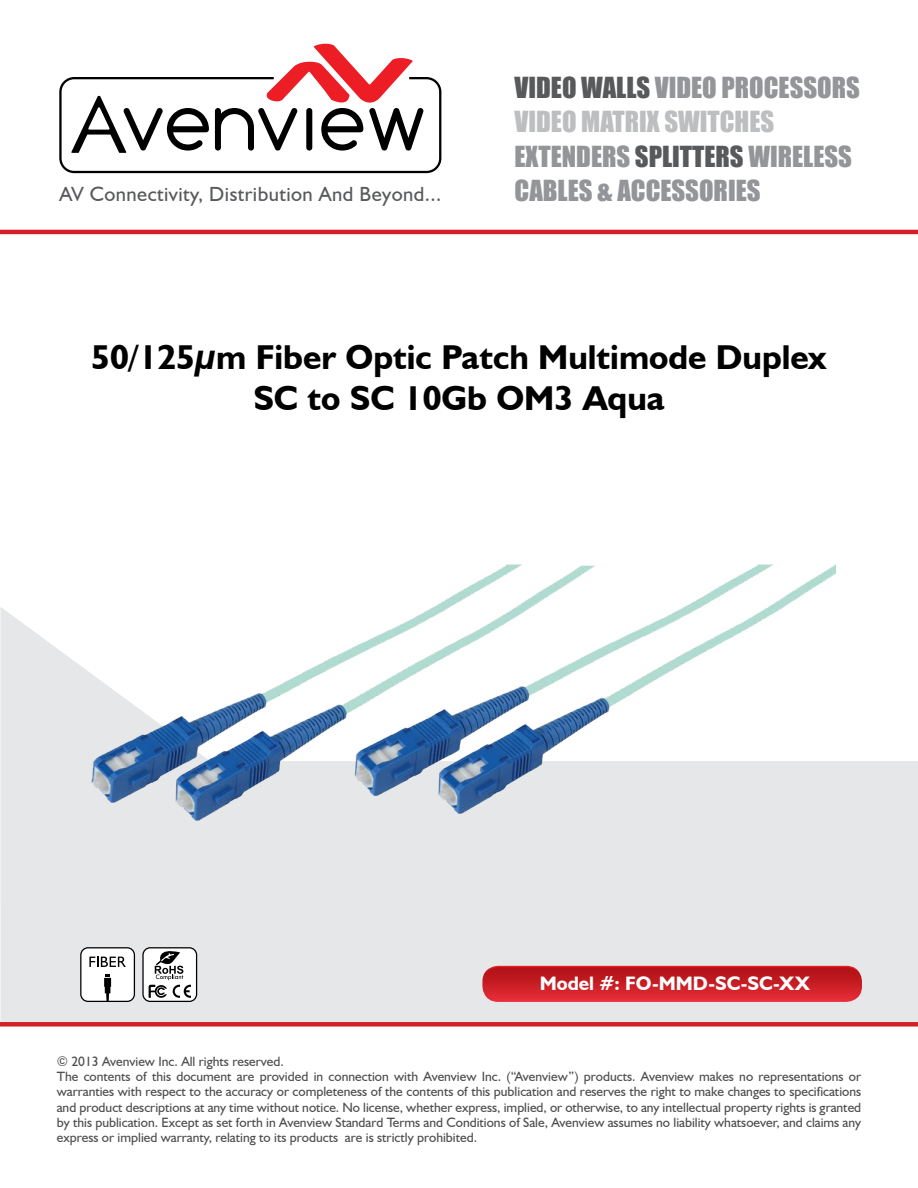
<style>
.page{position:relative;width:918px;height:1188px;background:#fff}
.page>*{position:absolute;margin:0;border:0;box-sizing:border-box;transform-origin:0 0}
.t1{font:700 34.5px/41.4px "Humanist 521 BT";color:#000;text-align:center}
.t2{font:26.7px/34.5px "Impact";color:#939598}
.t3{font:20.55px "Humanist 521 BT";letter-spacing:.02em;color:#58595b}
.t4{font:700 19.5px "Humanist 521 BT";color:#fff}
.t5{font:13.5px/15.3px "Humanist 521 BT";color:#4d4d4f}
.s1{color:#58595b}
.s2{color:#bcbec0}
</style>
<div class="page">
<svg style="left:0;top:607px;width:918px;height:415px;background:#e8e9ea"></svg>
<svg style="left:59px;top:44px;width:382px;height:129px"></svg>
<div style="left:0;top:1022px;width:918px;height:5px;background:#d12027"></div>
<hr style="left:0;top:230px;width:918px;height:4px;background:#d12027">
<svg style="left:483px;top:967px;width:378px;height:34px;background:#c92026"></svg>
<div style="left:482px;top:966px;width:380px;height:36px;border:1px solid #fff;border-radius:15px"></div>
<div style="left:81px;top:948px;width:53px;height:53px;background:#fff;border-radius:7px"></div>
<div style="left:80px;top:947px;width:55px;height:55px;border:1px solid #000;border-radius:7px"></div>
<svg style="left:104px;top:974px;width:7px;height:27px"></svg>
<svg style="left:89px;top:957px;width:37px;height:10px"></svg>
<div style="left:143px;top:948px;width:54px;height:53px;background:#fff;border-radius:7px"></div>
<div style="left:142px;top:947px;width:55px;height:55px;border:1px solid #000;border-radius:7px"></div>
<svg style="left:149px;top:947px;width:42px;height:51px"></svg>
<img style="left:77px;top:564px;width:758px;height:301px">
<h2 class="t2" style="left:515px;top:69px;width:347px"><span class="s1">VIDEO WALLS</span> VIDEO PROCESSORS<br><span class="s2">VIDEO MATRIX SWITCHES<br></span>EXTENDERS <span class="s1">SPLITTERS</span> WIRELESS</h2>
<h3 class="t3" style="left:60px;top:181px;width:383px">AV Connectivity, Distribution And Beyond...</h3>
<h2 class="t2" style="left:515px;top:173px;width:247px">CABLES &amp; ACCESSORIES</h2>
<h1 class="t1" style="left:91px;top:335px;width:737px">50/125µm Fiber Optic Patch Multimode Duplex<br>SC to SC 10Gb OM3 Aqua</h1>
<h3 class="t4" style="left:540px;top:972px;width:272px">Model #: FO-MMD-SC-SC-XX</h3>
<p class="t5" style="left:57px;top:1053px;width:806px">© 2013 Avenview Inc. All rights reserved.<br>The contents of this document are provided in connection with Avenview Inc. (“Avenview”) products. Avenview makes no representations or warranties with respect to the accuracy or completeness of the contents of this publication and reserves the right to make changes to specifications and product descriptions at any time without notice. No license, whether express, implied, or otherwise, to any intellectual property rights is granted by this publication. Except as set forth in Avenview Standard Terms and Conditions of Sale, Avenview assumes no liability whatsoever, and claims any express or implied warranty, relating to its products are is strictly prohibited.</p>
</div>
